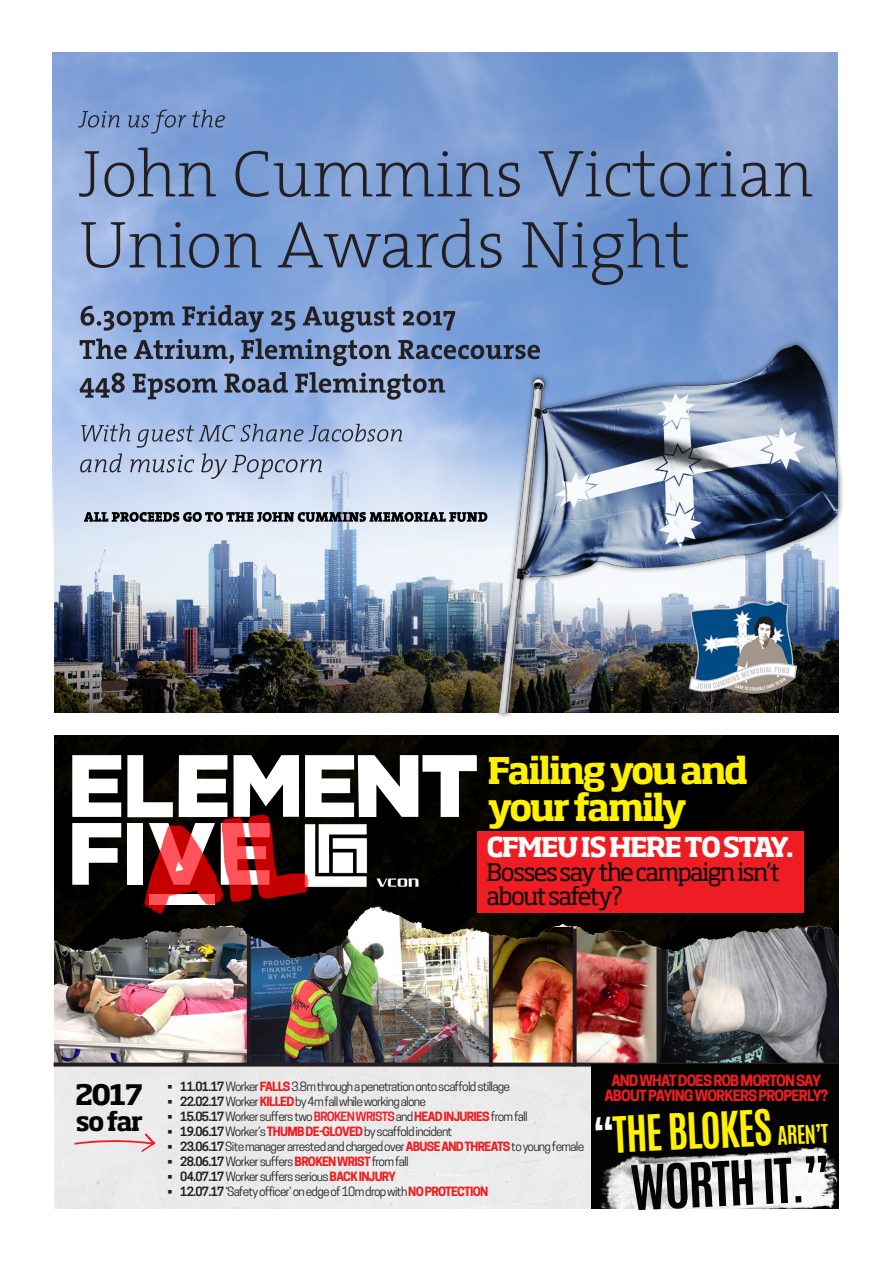
<style>
.page{position:relative;width:893px;height:1263px;background:#fff}
.page>*{position:absolute;margin:0;border:0;box-sizing:border-box;transform-origin:0 0}
.t1{font:700 52.5px "Antonio";color:#040503}
.t2{font:700 41.7px "Antonio";color:#fff101}
.t3{font:700 36.3px/37.7px "Soho Pro";letter-spacing:-.065em;color:#fff101}
.t4{font:700 27.9px "Soho Pro";color:#040503}
.t5{font:700 27px "Soho Pro";letter-spacing:-.06em;color:#fff}
.t6{font:700 25.5px "Soho Pro";color:#040503}
.t7{font:24px/24px "Soho Pro";letter-spacing:-.065em;color:#040503}
.t8{font:700 14.55px/15.1px "Cooper Hewitt";letter-spacing:-.06em;color:#ee1d23;text-align:center}
.t9{font:12px "Cooper Hewitt";letter-spacing:-.06em;color:#231f20}
.s1{font-weight:600}
.s2{font-weight:700;color:#ee1f23}
.s3{font-weight:600;color:#ee1f23}
.s4{color:#fff}
.s5{font-size:21.45px}
</style>
<div class="page">
<div style="left:54px;top:1066px;width:538px;height:143px;background:#ebebeb"></div>
<img style="left:53px;top:52px;width:785px;height:485px">
<img style="left:54px;top:314px;width:784px;height:197px">
<img style="left:54px;top:511px;width:398px;height:202px">
<svg style="left:80px;top:424px;width:322px;height:55px;background:#a9bad6"></svg>
<svg style="left:80px;top:372px;width:365px;height:28px;background:#778aab"></svg>
<svg style="left:80px;top:338px;width:372px;height:28px;background:#7387ac"></svg>
<svg style="left:81px;top:305px;width:374px;height:27px;background:#6b81a7"></svg>
<svg style="left:81px;top:218px;width:607px;height:67px;background:#6f8dbe"></svg>
<svg style="left:79px;top:147px;width:733px;height:50px;background:#708ab7"></svg>
<svg style="left:78px;top:110px;width:147px;height:24px;background:#748fbe"></svg>
<svg style="left:84px;top:512px;width:368px;height:10px;background:#5a5f65"></svg>
<img style="left:452px;top:325px;width:391px;height:388px">
<img style="left:660px;top:961px;width:179px;height:102px">
<img style="left:493px;top:961px;width:163px;height:102px">
<img style="left:251px;top:961px;width:238px;height:102px">
<img style="left:54px;top:961px;width:193px;height:102px">
<hr style="left:54px;top:1063px;width:785px;height:3px;background:#231f20">
<svg style="left:656px;top:961px;width:4px;height:102px"></svg>
<svg style="left:489px;top:961px;width:4px;height:102px"></svg>
<svg style="left:573px;top:961px;width:4px;height:102px"></svg>
<hr style="left:247px;top:927px;width:4px;height:137px;background:#231f20">
<img style="left:54px;top:736px;width:785px;height:225px">
<svg style="left:74px;top:1133px;width:81px;height:19px;background:#ebd1d2"></svg>
<div style="left:477px;top:831px;width:327px;height:81px;background:#ee1d23"></div>
<svg style="left:72px;top:755px;width:49px;height:62px"></svg>
<svg style="left:72px;top:823px;width:49px;height:62px"></svg>
<svg style="left:127px;top:755px;width:350px;height:159px"></svg>
<div style="left:592px;top:1064px;width:247px;height:145px;background:#040503"></div>
<img style="left:601px;top:1147px;width:237px;height:62px">
<h3 class="t3" style="left:487px;top:749px;width:262px">Failing you and your family</h3>
<h3 class="t5" style="left:486px;top:827px;width:309px">CFMEU IS HERE TO STAY.</h3>
<h3 class="t7" style="left:486px;top:859px;width:295px">Bosses say the campaign isn’t about safety?</h3>
<h3 class="t4" style="left:75px;top:1074px;width:70px">2017</h3>
<h3 class="t6" style="left:76px;top:1103px;width:69px">so far</h3>
<p class="t9" style="left:167px;top:1079px;width:344px"><span class="s1">• 11.01.17</span> Worker<span class="s2">FALLS</span> 3.8m through a penetration onto scaffold stillage</p>
<p class="t9" style="left:167px;top:1094px;width:260px"><span class="s1">• 22.02.17</span> Worker<span class="s2">KILLED</span>by 4m fall while working alone</p>
<p class="t9" style="left:167px;top:1109px;width:362px"><span class="s1">• 15.05.17</span> Worker suffers two <span class="s3">BROKEN WRISTS</span>and <span class="s2">HEAD INJURIES</span>from fall</p>
<p class="t9" style="left:167px;top:1124px;width:286px"><span class="s1">• 19.06.17</span> Worker’s <span class="s2">THUMB DE-GLOVED</span> by scaffold incident</p>
<p class="t9" style="left:167px;top:1139px;width:418px"><span class="s1">• 23.06.17</span> Site manager arrested and charged over <span class="s2">ABUSE AND THREATS</span> to young female</p>
<p class="t9" style="left:167px;top:1154px;width:243px"><span class="s1">• 28.06.17</span> Worker suffers <span class="s2">BROKEN WRIST</span> from fall</p>
<p class="t9" style="left:167px;top:1169px;width:230px"><span class="s1">• 04.07.17</span> Worker suffers serious <span class="s2">BACK INJURY</span></p>
<p class="t9" style="left:167px;top:1184px;width:322px"><span class="s1">• 12.07.17</span> ‘Safety officer’ on edge of 10m drop with <span class="s2">NO PROTECTION</span></p>
<p class="t8" style="left:604px;top:1072px;width:225px">AND WHAT DOES ROB MORTON SAY<br>ABOUT PAYING WORKERS PROPERLY?</p>
<h2 class="t2" style="left:592px;top:1105px;width:236px;rotate:-3deg"><span class="s4">“</span>THE BLOKES <span class="s5">AREN’T</span></h2>
<h1 class="t1" style="left:628px;top:1149px;width:202px;rotate:-3deg">WORTH IT.”</h1>
</div>
